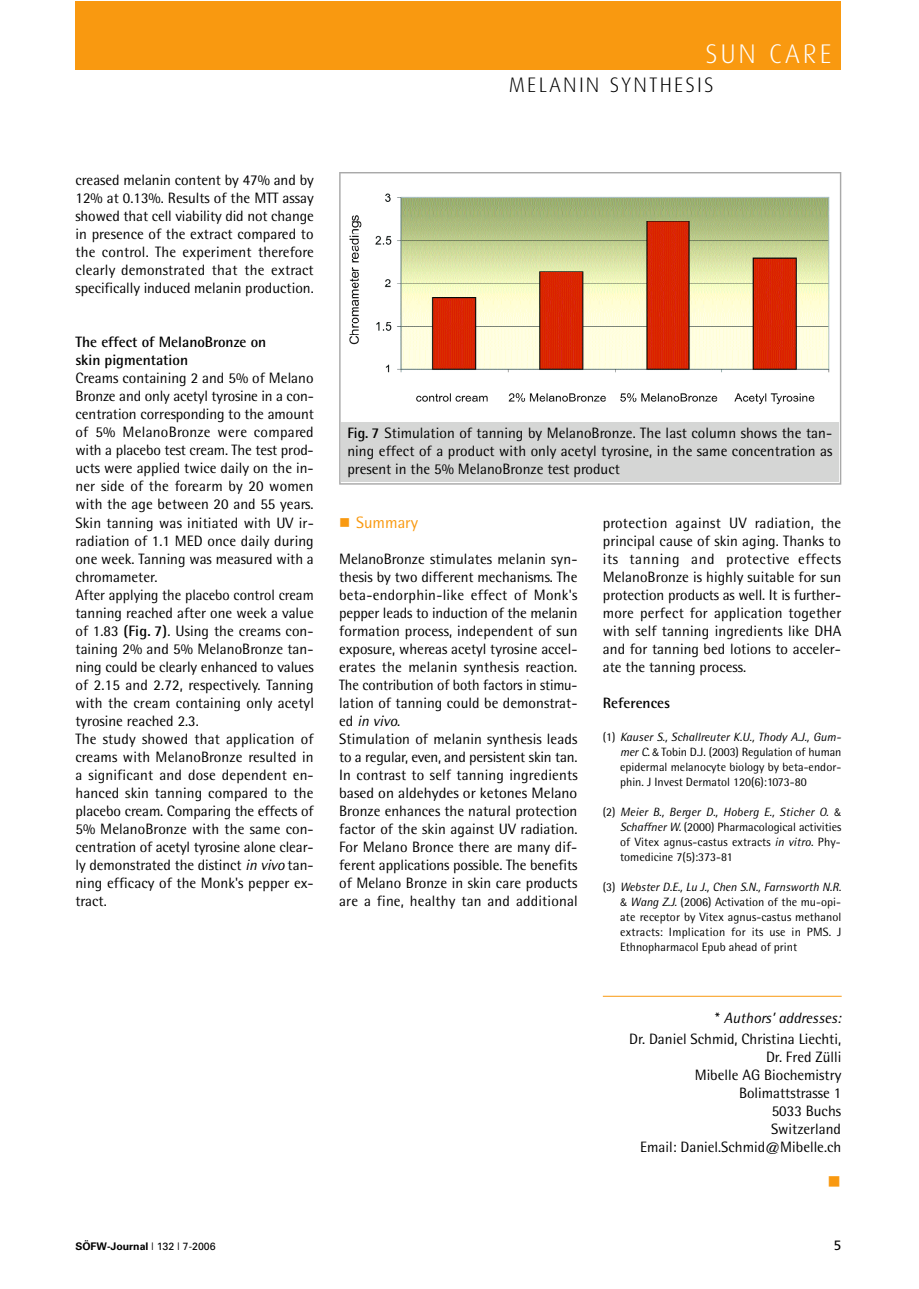
<style>
.page{position:relative;width:919px;height:1289px;background:#fff}
.page>*{position:absolute;margin:0;border:0;box-sizing:border-box;transform-origin:0 0}
.t1{font:300 27px "Dax";letter-spacing:.1em;color:#fff}
.t2{font:300 21px "Dax";letter-spacing:.1em;color:#000}
.t3{font:18px "Wingdings";color:#f99910}
.t4{font:16.5px "Rotis Semi Sans";color:#f99910}
.t5{font:15px/18px "Rotis Semi Sans";color:#000;text-align:justify}
.t6{font:700 15px/18px "Rotis Semi Sans";color:#000}
.t7{font:13.5px "Frutiger";color:#000}
.t8{font:12px/15px "Rotis Semi Sans";color:#000;text-align:justify}
.t9{font:700 10.5px "Univers";color:#000}
.s1{font-weight:700}
.s2{font-style:italic}
.s3{font-family:"Trade Gothic";font-size:10.5px}
.s4{font-weight:400}
</style>
<div class="page">
<hr style="left:602px;top:996px;width:239px;height:1px;background:#f99910">
<div style="left:75px;top:1px;width:766px;height:69px;background:#f99910"></div>
<svg style="left:339px;top:172px;width:502px;height:312px"></svg>
<div style="left:341px;top:422px;width:497px;height:60px;background:#d5d6d5"></div>
<div style="left:345px;top:176px;width:490px;height:243px;background:#fff"></div>
<img style="left:349px;top:184px;width:487px;height:231px">
<h1 class="t1" style="left:705px;top:41px;width:127px">SUN CARE</h1>
<h2 class="t2" style="left:509px;top:76px;width:206px">MELANIN SY N T H E S I S</h2>
<p class="t5" style="left:75px;top:173px;width:240px">creased melanin content by 47% and by 12% at 0.13%. Results of the MTT assay showed that cell viability did not change in presence of the extract compared to the control. The experiment therefore clearly demonstrated that the extract specifically induced melanin production.</p>
<p class="t6" style="left:75px;top:335px;width:192px">The effect of MelanoBronze on skin pigmentation</p>
<p class="t5" style="left:75px;top:371px;width:240px;text-align:left">Creams containing 2 and 5% of Melano Bronze and only acetyl tyrosine in a con&shy;centration corresponding to the amount of 5% MelanoBronze were compared with a placebo test cream. The test prod&shy;ucts were applied twice daily on the in&shy;ner side of the forearm by 20 women with the age between 20 and 55 years.<br>Skin tanning was initiated with UV ir&shy;radiation of 1.1 MED once daily during one week. Tanning was measured with a chromameter.<br>After applying the placebo control cream tanning reached after one week a value of 1.83 <span class="s1">(Fig. 7)</span>. Using the creams con&shy;taining 2% and 5% MelanoBronze tan&shy;ning could be clearly enhanced to values of 2.15 and 2.72, respectively. Tanning with the cream containing only acetyl tyrosine reached 2.3.<br>The study showed that application of creams with MelanoBronze resulted in a significant and dose dependent en&shy;hanced skin tanning compared to the placebo cream. Comparing the effects of 5% MelanoBronze with the same con&shy;centration of acetyl tyrosine alone clear&shy;ly demonstrated the distinct <span class="s2">in vivo</span> tan&shy;ning efficacy of the Monk's pepper ex&shy;tract.</p>
<p class="t5" style="left:347px;top:425px;width:486px"><span class="s1">Fig. 7</span> Stimulation of tanning by MelanoBronze. The last column shows the tan&shy;ning effect of a product with only acetyl tyrosine, in the same concentration as present in the 5% MelanoBronze test product</p>
<p class="t4" style="left:339px;top:516px;width:80px">■ Summary</p>
<p class="t5" style="left:339px;top:551px;width:240px;text-align:left">MelanoBronze stimulates melanin syn&shy;thesis by two different mechanisms. The beta-endorphin-like effect of Monk's pepper leads to induction of the melanin formation process, independent of sun exposure, whereas acetyl tyrosine accel&shy;erates the melanin synthesis reaction.<br>The contribution of both factors in stimu&shy;lation of tanning could be demonstrat&shy;ed <span class="s2">in vivo</span>.<br>Stimulation of melanin synthesis leads to a regular, even, and persistent skin tan.<br>In contrast to self tanning ingredients based on aldehydes or ketones Melano Bronze enhances the natural protection factor of the skin against UV radiation.<br>For Melano Bronce there are many dif&shy;ferent applications possible. The benefits of Melano Bronze in skin care products are a fine, healthy tan and additional</p>
<p class="t5" style="left:602px;top:515px;width:240px">protection against UV radiation, the principal cause of skin aging. Thanks to its tanning and protective effects MelanoBronze is highly suitable for sun protection products as well. It is further&shy;more perfect for application together with self tanning ingredients like DHA and for tanning bed lotions to acceler&shy;ate the tanning process.</p>
<p class="t6" style="left:602px;top:695px;width:69px">References</p>
<p class="t8" style="left:620px;top:730px;width:223px;text-indent:-17px">(1) <span class="s2">Kauser S., Schallreuter K.U., Thody A.J., Gum&shy;mer C.</span> <span class="s3">&amp;</span> Tobin D.J. (2003) Regulation of human epidermal melanocyte biology by beta-endor&shy;phin. J Invest Dermatol 120(6):1073-80</p>
<p class="t8" style="left:620px;top:806px;width:222px;text-indent:-17px">(2) <span class="s2">Meier B., Berger D., Hoberg E., Sticher O.</span> <span class="s3">&amp; </span><span class="s2">Schaffner W.</span> (2000) Pharmacological activities of Vitex agnus-castus extracts <span class="s2">in vitro</span>. Phy&shy;tomedicine 7(5):373-81</p>
<p class="t8" style="left:620px;top:880px;width:223px;text-indent:-17px">(3) <span class="s2">Webster D.E., Lu J., Chen S.N., Farnsworth N.R. </span><span class="s3">&amp;</span> <span class="s2">Wang Z.J.</span> (2006) Activation of the mu-opi&shy;ate receptor by Vitex agnus-castus methanol extracts: Implication for its use in PMS. J Ethnopharmacol Epub ahead of print</p>
<p class="t5" style="left:629px;top:1009px;width:213px;line-height:20.9px;text-align:right">* <span class="s2">Authors’ addresses:<br></span>Dr. Daniel Schmid, Christina Liechti,</p>
<p class="t5" style="left:640px;top:1049px;width:202px;text-align:right">Dr. Fred Zülli<br>Mibelle AG Biochemistry<br>Bolimattstrasse 1<br>5033 Buchs<br>Switzerland<br>Email: Daniel.Schmid@Mibelle.ch</p>
<p class="t3" style="left:827px;top:1172px;width:15px">■</p>
<p class="t9" style="left:75px;top:1241px;width:141px">SÖFW-Journal <span class="s4">| 132 | 7-2006</span></p>
<p class="t7" style="left:833px;top:1239px;width:9px">5</p>
</div>
